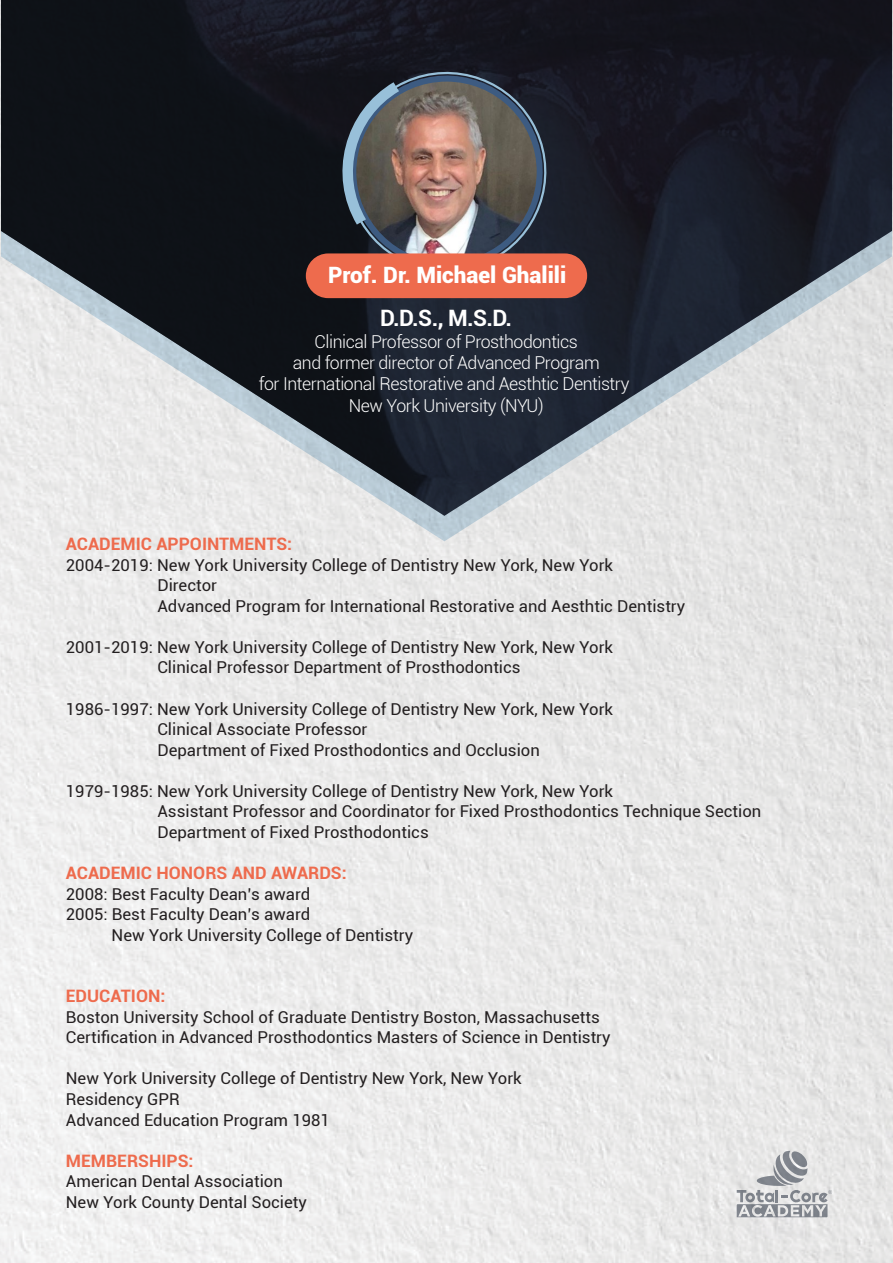
<style>
.page{position:relative;width:893px;height:1263px;background:#fff}
.page>*{position:absolute;margin:0;border:0;box-sizing:border-box;transform-origin:0 0}
.t1{font:700 22.65px "Roboto";color:#fff}
.t2{font:900 22.5px "Roboto";color:#fff}
.t3{font:300 17.7px/21.3px "Roboto";letter-spacing:-.025em;color:#fff;text-align:center}
.t4{font:700 17.1px "Roboto";color:#ee6b4d}
.t5{font:16.35px/20.5px "Roboto";color:#231f20}
</style>
<div class="page">
<img style="left:0;top:0;width:893px;height:1263px">
<img style="left:1px;top:0;width:891px;height:516px">
<svg style="left:737px;top:1151px;width:95px;height:66px;background:#c4c5c8"></svg>
<svg style="left:331px;top:56px;width:228px;height:197px;background:#232c3a"></svg>
<svg style="left:334px;top:72px;width:77px;height:164px;background:#394857"></svg>
<img style="left:356px;top:82px;width:181px;height:180px;border-radius:90px">
<div style="left:306px;top:253px;width:281px;height:45px;background:#ee6b4d;border-radius:22px"></div>
<h2 class="t2" style="left:328px;top:259px;width:240px">Prof. Dr. Michael Ghalili</h2>
<h1 class="t1" style="left:380px;top:302px;width:133px">D.D.S., M.S.D.</h1>
<p class="t3" style="left:259px;top:330px;width:372px">Clinical Professor of Prosthodontics<br>and former director of Advanced Program<br>for International Restorative and Aesthtic Dentistry New York University (NYU)</p>
<p class="t4" style="left:66px;top:532px;width:228px">ACADEMIC APPOINTMENTS:</p>
<p class="t5" style="left:157px;top:554px;width:529px;text-indent:-91px">2004-2019: New York University College of Dentistry New York, New York<br>Director<br>Advanced Program for International Restorative and Aesthtic Dentistry</p>
<p class="t5" style="left:66px;top:636px;width:549px;text-align:center">2001-2019: New York University College of Dentistry New York, New York<br>Clinical Professor Department of Prosthodontics</p>
<p class="t5" style="left:157px;top:698px;width:457px;text-indent:-91px">1986-1997: New York University College of Dentistry New York, New York<br>Clinical Associate Professor<br>Department of Fixed Prosthodontics and Occlusion</p>
<p class="t5" style="left:157px;top:780px;width:606px;text-indent:-91px">1979-1985: New York University College of Dentistry New York, New York<br>Assistant Professor and Coordinator for Fixed Prosthodontics Technique Section<br>Department of Fixed Prosthodontics</p>
<p class="t4" style="left:66px;top:861px;width:282px">ACADEMIC HONORS AND AWARDS:</p>
<p class="t5" style="left:66px;top:883px;width:246px">2008: Best Faculty Dean’s award</p>
<p class="t5" style="left:66px;top:903px;width:246px">2005: Best Faculty Dean’s award</p>
<p class="t5" style="left:112px;top:924px;width:303px">New York University College of Dentistry</p>
<p class="t4" style="left:66px;top:984px;width:101px">EDUCATION:</p>
<p class="t5" style="left:66px;top:1006px;width:546px">Boston University School of Graduate Dentistry Boston, Massachusetts<br>Certification in Advanced Prosthodontics Masters of Science in Dentistry</p>
<p class="t5" style="left:66px;top:1068px;width:457px">New York University College of Dentistry New York, New York<br>Residency GPR<br>Advanced Education Program 1981</p>
<p class="t4" style="left:66px;top:1148px;width:129px">MEMBERSHIPS:</p>
<p class="t5" style="left:66px;top:1170px;width:243px">American Dental Association<br>New York County Dental Society</p>
</div>
